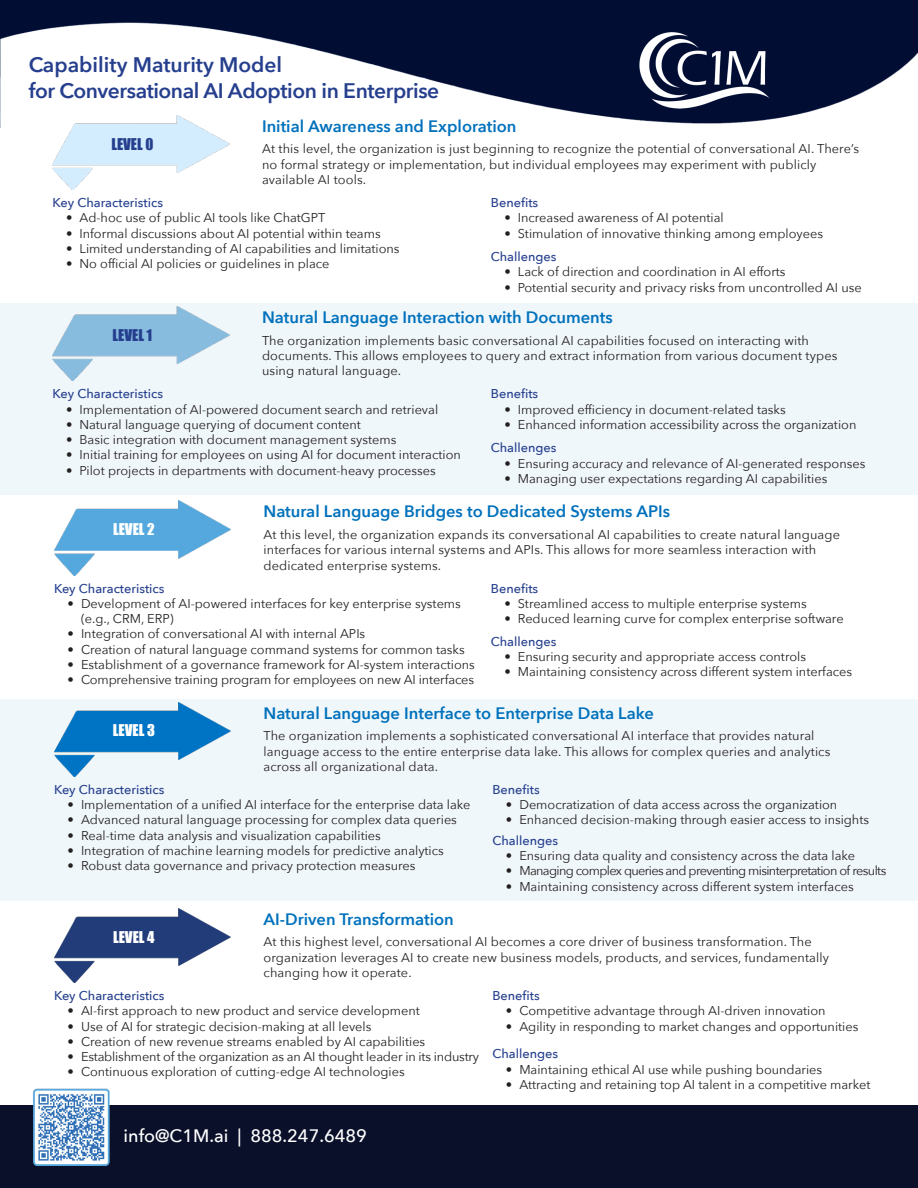
<style>
.page{position:relative;width:918px;height:1188px;background:#fff}
.page>*{position:absolute;margin:0;border:0;box-sizing:border-box;transform-origin:0 0}
.t1{font:600 21px "Avenir Next";letter-spacing:-.02em;color:#253f8e}
.t2{font:600 21px "Avenir Next";color:#253f8e}
.t3{font:500 18px "Avenir Next";color:#fff}
.t4{font:600 16.5px "Avenir Next";color:#0071bc}
.t5{font:14.85px "Impact";color:#fff}
.t6{font:14.85px "Impact";color:#253f8e}
.t7{font:12.75px/15.3px "Avenir Next";color:#231f20}
.t8{font:500 12.75px "Avenir Next";color:#253f8e}
.t9{font:12.75px "Avenir Next";letter-spacing:-.05em;color:#231f20}
</style>
<div class="page">
<div style="left:0;top:699px;width:918px;height:202px;background:#f0f7fb"></div>
<div style="left:0;top:304px;width:918px;height:191px;background:#f0f7fb"></div>
<img style="left:0;top:0;width:918px;height:128px">
<img style="left:631px;top:30px;width:139px;height:83px">
<img style="left:52px;top:115px;width:177px;height:75px">
<img style="left:52px;top:307px;width:177px;height:74px">
<img style="left:54px;top:501px;width:177px;height:74px">
<img style="left:54px;top:702px;width:177px;height:74px">
<img style="left:54px;top:908px;width:177px;height:75px">
<div style="left:0;top:1105px;width:918px;height:83px;background:#0a102a"></div>
<img style="left:33px;top:1088px;width:77px;height:78px">
<p class="t2" style="left:29px;top:47px;width:255px">Capability Maturity Model</p>
<p class="t1" style="left:29px;top:73px;width:412px">for Conversational AI Adoption in Enterprise</p>
<p class="t4" style="left:262px;top:112px;width:256px">Initial Awareness and Exploration</p>
<p class="t7" style="left:262px;top:141px;width:599px">At this level, the organization is just beginning to recognize the potential of conversational AI. There’s no formal strategy or implementation, but individual employees may experiment with publicly available AI tools.</p>
<p class="t8" style="left:491px;top:192px;width:49px">Benefits</p>
<p class="t7" style="left:504px;top:210px;width:221px">• Increased awareness of AI potential</p>
<p class="t7" style="left:504px;top:225px;width:320px">• Stimulation of innovative thinking among employees</p>
<p class="t8" style="left:491px;top:246px;width:67px">Challenges</p>
<p class="t7" style="left:504px;top:264px;width:283px">• Lack of direction and coordination in AI efforts</p>
<p class="t7" style="left:504px;top:279px;width:359px">• Potential security and privacy risks from uncontrolled AI use</p>
<p class="t6" style="left:111px;top:132px;width:44px">LEVEL 0</p>
<p class="t8" style="left:52px;top:192px;width:112px">Key Characteristics</p>
<p class="t7" style="left:66px;top:210px;width:261px">• Ad-hoc use of public AI tools like ChatGPT</p>
<p class="t7" style="left:66px;top:225px;width:316px">• Informal discussions about AI potential within teams</p>
<p class="t7" style="left:66px;top:240px;width:335px">• Limited understanding of AI capabilities and limitations</p>
<p class="t7" style="left:66px;top:255px;width:265px">• No official AI policies or guidelines in place</p>
<p class="t4" style="left:262px;top:303px;width:352px">Natural Language Interaction with Documents</p>
<p class="t6" style="left:113px;top:324px;width:41px">LEVEL 1</p>
<p class="t7" style="left:262px;top:332px;width:577px">The organization implements basic conversational AI capabilities focused on interacting with documents. This allows employees to query and extract information from various document types using natural language.</p>
<p class="t8" style="left:491px;top:383px;width:49px">Benefits</p>
<p class="t7" style="left:504px;top:401px;width:283px">• Improved efficiency in document-related tasks</p>
<p class="t7" style="left:504px;top:416px;width:354px">• Enhanced information accessibility across the organization</p>
<p class="t8" style="left:491px;top:437px;width:67px">Challenges</p>
<p class="t7" style="left:504px;top:455px;width:363px">• Ensuring accuracy and relevance of AI-generated responses</p>
<p class="t7" style="left:504px;top:470px;width:325px">• Managing user expectations regarding AI capabilities</p>
<p class="t8" style="left:52px;top:383px;width:112px">Key Characteristics</p>
<p class="t7" style="left:66px;top:401px;width:374px">• Implementation of AI-powered document search and retrieval</p>
<p class="t7" style="left:66px;top:416px;width:296px">• Natural language querying of document content</p>
<p class="t7" style="left:66px;top:431px;width:332px">• Basic integration with document management systems</p>
<p class="t7" style="left:66px;top:447px;width:396px">• Initial training for employees on using AI for document interaction</p>
<p class="t7" style="left:66px;top:462px;width:371px">• Pilot projects in departments with document-heavy processes</p>
<p class="t4" style="left:264px;top:498px;width:408px">Natural Language Bridges to Dedicated Systems APIs</p>
<p class="t5" style="left:113px;top:518px;width:43px">LEVEL 2</p>
<p class="t7" style="left:264px;top:526px;width:578px">At this level, the organization expands its conversational AI capabilities to create natural language interfaces for various internal systems and APIs. This allows for more seamless interaction with dedicated enterprise systems.</p>
<p class="t8" style="left:491px;top:577px;width:49px">Benefits</p>
<p class="t7" style="left:504px;top:595px;width:304px">• Streamlined access to multiple enterprise systems</p>
<p class="t7" style="left:504px;top:610px;width:341px">• Reduced learning curve for complex enterprise software</p>
<p class="t8" style="left:54px;top:577px;width:112px">Key Characteristics</p>
<p class="t7" style="left:81px;top:595px;width:381px;text-indent:-14px">• Development of AI-powered interfaces for key enterprise systems (e.g., CRM, ERP)</p>
<p class="t7" style="left:68px;top:626px;width:299px">• Integration of conversational AI with internal APIs</p>
<p class="t7" style="left:68px;top:641px;width:399px">• Creation of natural language command systems for common tasks</p>
<p class="t7" style="left:68px;top:656px;width:409px">• Establishment of a governance framework for AI-system interactions</p>
<p class="t7" style="left:68px;top:672px;width:408px">• Comprehensive training program for employees on new AI interfaces</p>
<p class="t8" style="left:491px;top:631px;width:67px">Challenges</p>
<p class="t7" style="left:504px;top:649px;width:303px">• Ensuring security and appropriate access controls</p>
<p class="t7" style="left:504px;top:664px;width:349px">• Maintaining consistency across different system interfaces</p>
<p class="t4" style="left:264px;top:699px;width:392px">Natural Language Interface to Enterprise Data Lake</p>
<p class="t5" style="left:113px;top:719px;width:43px">LEVEL 3</p>
<p class="t7" style="left:264px;top:728px;width:568px">The organization implements a sophisticated conversational AI interface that provides natural language access to the entire enterprise data lake. This allows for complex queries and analytics across all organizational data.</p>
<p class="t8" style="left:492px;top:778px;width:49px">Benefits</p>
<p class="t7" style="left:506px;top:796px;width:333px">• Democratization of data access across the organization</p>
<p class="t7" style="left:506px;top:812px;width:365px">• Enhanced decision-making through easier access to insights</p>
<p class="t8" style="left:492px;top:829px;width:67px">Challenges</p>
<p class="t7" style="left:506px;top:847px;width:351px">• Ensuring data quality and consistency across the data lake</p>
<p class="t9" style="left:506px;top:860px;width:382px">• Managing complex queries and preventing misinterpretation of results</p>
<p class="t7" style="left:506px;top:878px;width:349px">• Maintaining consistency across different system interfaces</p>
<p class="t8" style="left:54px;top:778px;width:112px">Key Characteristics</p>
<p class="t7" style="left:68px;top:796px;width:405px">• Implementation of a unified AI interface for the enterprise data lake</p>
<p class="t7" style="left:68px;top:812px;width:391px">• Advanced natural language processing for complex data queries</p>
<p class="t7" style="left:68px;top:827px;width:315px">• Real-time data analysis and visualization capabilities</p>
<p class="t7" style="left:68px;top:842px;width:378px">• Integration of machine learning models for predictive analytics</p>
<p class="t7" style="left:68px;top:858px;width:349px">• Robust data governance and privacy protection measures</p>
<p class="t4" style="left:264px;top:905px;width:192px">AI-Driven Transformation</p>
<p class="t5" style="left:113px;top:925px;width:43px">LEVEL 4</p>
<p class="t7" style="left:264px;top:934px;width:567px">At this highest level, conversational AI becomes a core driver of business transformation. The organization leverages AI to create new business models, products, and services, fundamentally changing how it operate.</p>
<p class="t8" style="left:492px;top:985px;width:49px">Benefits</p>
<p class="t7" style="left:506px;top:1003px;width:321px">• Competitive advantage through AI-driven innovation</p>
<p class="t7" style="left:506px;top:1018px;width:354px">• Agility in responding to market changes and opportunities</p>
<p class="t8" style="left:54px;top:985px;width:112px">Key Characteristics</p>
<p class="t7" style="left:68px;top:1003px;width:354px">• AI-first approach to new product and service development</p>
<p class="t7" style="left:68px;top:1018px;width:305px">• Use of AI for strategic decision-making at all levels</p>
<p class="t7" style="left:68px;top:1033px;width:359px">• Creation of new revenue streams enabled by AI capabilities</p>
<p class="t7" style="left:68px;top:1049px;width:413px">• Establishment of the organization as an AI thought leader in its industry</p>
<p class="t7" style="left:68px;top:1064px;width:339px">• Continuous exploration of cutting-edge AI technologies</p>
<p class="t8" style="left:492px;top:1043px;width:67px">Challenges</p>
<p class="t7" style="left:506px;top:1061px;width:318px">• Maintaining ethical AI use while pushing boundaries</p>
<p class="t7" style="left:506px;top:1076px;width:366px">• Attracting and retaining top AI talent in a competitive market</p>
<p class="t3" style="left:124px;top:1120px;width:245px">info@C1M.ai | 888.247.6489</p>
</div>
